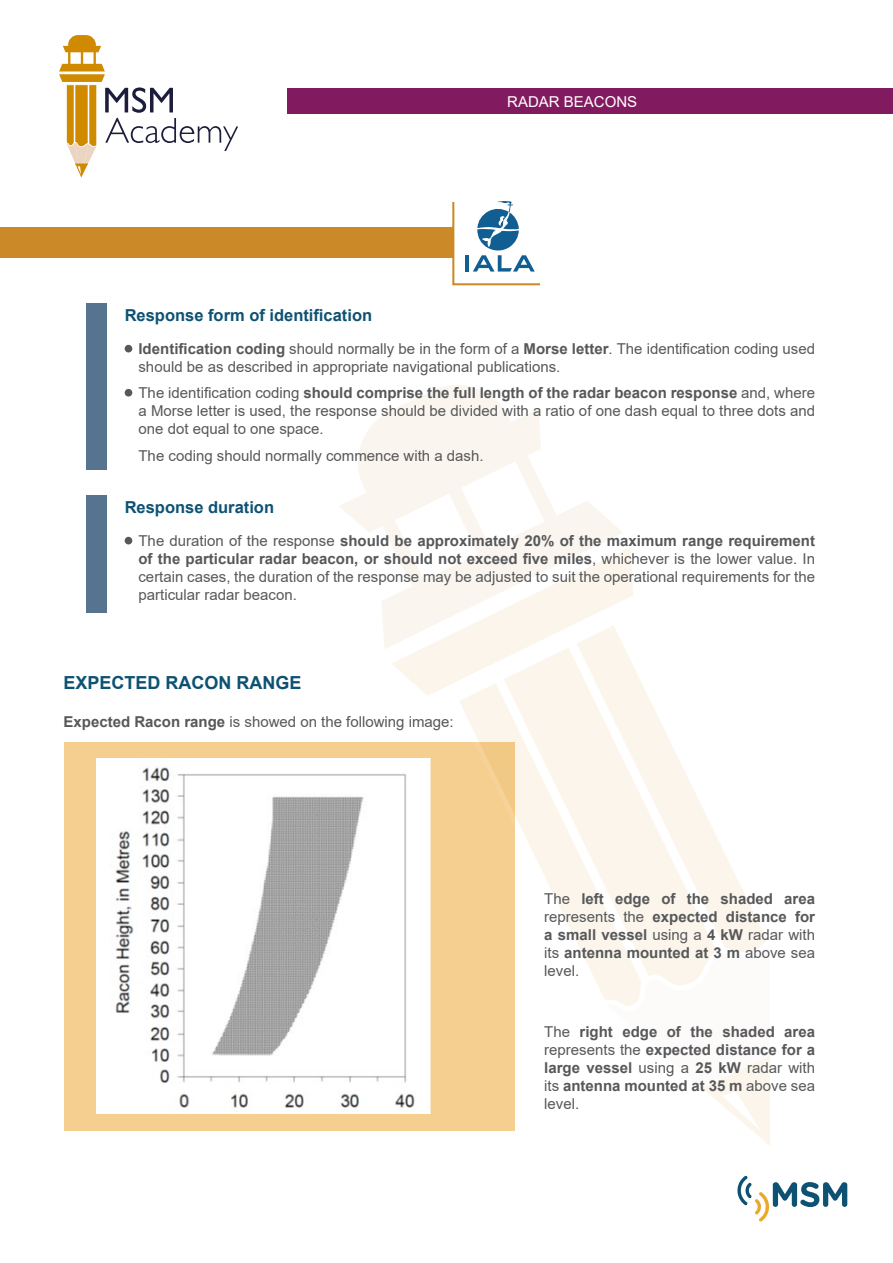
<style>
.page{position:relative;width:893px;height:1263px;background:#fff}
.page>*{position:absolute;margin:0;border:0;box-sizing:border-box;transform-origin:0 0}
.t1{font:700 18px "Arial";color:#0e5273}
.t2{font:700 16.5px "Arial";color:#0e5273}
.t3{font:15px/18px "Arial";color:#57585a;text-align:justify}
.t4{font:700 15px/18px "Arial";color:#57585a;text-align:justify}
.t5{font:15px "Arial";color:#fff}
.s1{font-weight:700}
.s2{font-weight:400}
</style>
<div class="page">
<div style="left:64px;top:743px;width:450px;height:388px;background:#f5cf90"></div>
<svg style="left:703px;top:1056px;width:67px;height:90px"></svg>
<svg style="left:339px;top:385px;width:284px;height:264px"></svg>
<svg style="left:391px;top:547px;width:242px;height:149px"></svg>
<svg style="left:453px;top:619px;width:314px;height:392px;fill:#fbf5eb"></svg>
<div style="left:287px;top:89px;width:606px;height:25px;background:#821a5f"></div>
<svg style="left:737px;top:1175px;width:110px;height:47px"></svg>
<svg style="left:59px;top:35px;width:179px;height:143px"></svg>
<div style="left:0;top:228px;width:454px;height:30px;background:#cb8a27"></div>
<svg style="left:451px;top:201px;width:90px;height:85px"></svg>
<div style="left:86px;top:303px;width:20px;height:167px;background:#567490"></div>
<div style="left:125px;top:345px;width:7px;height:7px;background:#57585a;border-radius:50%"></div>
<div style="left:125px;top:389px;width:7px;height:8px;background:#57585a;border-radius:50%"></div>
<div style="left:86px;top:495px;width:20px;height:118px;background:#567490"></div>
<div style="left:125px;top:537px;width:7px;height:7px;background:#57585a;border-radius:50%"></div>
<img style="left:97px;top:758px;width:333px;height:356px">
<p class="t5" style="left:507px;top:91px;width:132px">RADAR BEACONS</p>
<p class="t2" style="left:125px;top:303px;width:249px">Response form of identification</p>
<p class="t3" style="left:138px;top:339px;width:678px"><span class="s1">Identification coding</span> should normally be in the form of a <span class="s1">Morse letter</span>. The identification coding used should be as described in appropriate navigational publications.</p>
<p class="t3" style="left:138px;top:384px;width:678px">The identification coding <span class="s1">should comprise the full length of the radar beacon response</span> and, where a Morse letter is used, the response should be divided with a ratio of one dash equal to three dots and one dot equal to one space.</p>
<p class="t3" style="left:138px;top:446px;width:347px">The coding should normally commence with a dash.</p>
<p class="t2" style="left:125px;top:495px;width:151px">Response duration</p>
<p class="t3" style="left:138px;top:531px;width:678px">The duration of the response <span class="s1">should be approximately 20% of the maximum range requirement of the particular radar beacon, or should not exceed five miles</span>, whichever is the lower value. In certain cases, the duration of the response may be adjusted to suit the operational requirements for the particular radar beacon.</p>
<p class="t1" style="left:64px;top:669px;width:240px">EXPECTED RACON RANGE</p>
<p class="t3" style="left:64px;top:713px;width:392px"><span class="s1">Expected Racon range</span> is showed on the following image:</p>
<p class="t4" style="left:544px;top:890px;width:272px"><span class="s2">The</span> left edge of the shaded area <span class="s2">represents the</span> expected distance for a small vessel <span class="s2">using a</span> 4 kW <span class="s2">radar with its</span> antenna mounted at 3 m <span class="s2">above sea level.</span></p>
<p class="t4" style="left:544px;top:1023px;width:272px"><span class="s2">The</span> right edge of the shaded area <span class="s2">represents the</span> expected distance for a large vessel <span class="s2">using a</span> 25 kW <span class="s2">radar with its</span> antenna mounted at 35 m <span class="s2">above sea level.</span></p>
</div>
